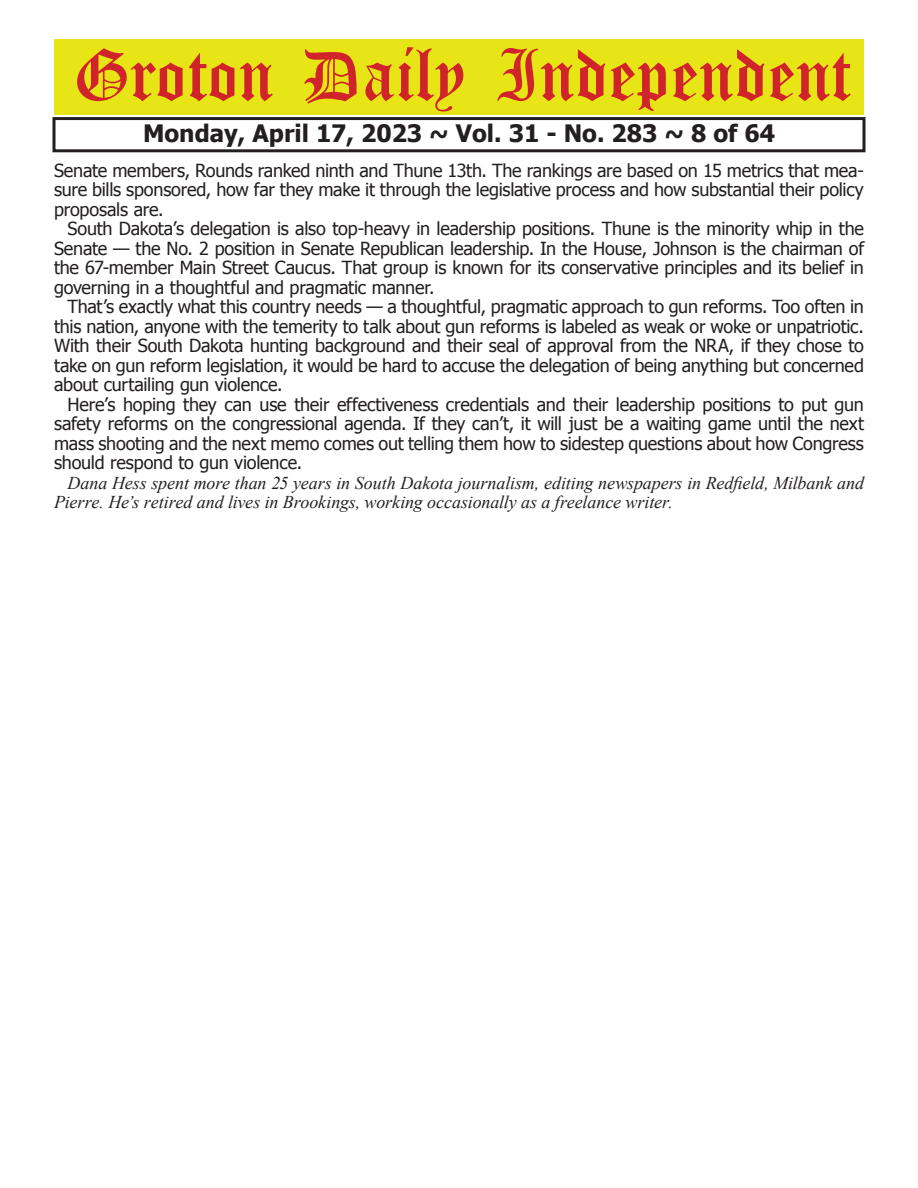
<style>
.page{position:relative;width:918px;height:1188px;background:#fff}
.page>*{position:absolute;margin:0;border:0;box-sizing:border-box;transform-origin:0 0}
.t1{font:54px "Old English Five";color:#d1232a}
.t2{font:700 24px "Tahoma";color:#231f20}
.t3{font:18px/19.5px "Tahoma";letter-spacing:-.01em;color:#231f20;text-align:justify}
.t4{font:italic 18px/19.5px "Times New Roman";letter-spacing:-.005em;color:#231f20}
</style>
<div class="page">
<div style="left:52px;top:117px;width:814px;height:35px;border:3px solid #231f20"></div>
<div style="left:54px;top:40px;width:810px;height:75px;background:#e7e515"></div>
<h1 class="t1" style="left:73px;top:50px;width:779px">Groton Daily Independent</h1>
<h2 class="t2" style="left:143px;top:116px;width:633px">Monday, April 17, 2023 ~ Vol. 31 - No. 283 ~ 8 of 64</h2>
<p class="t3" style="left:54px;top:160px;width:812px">Senate members, Rounds ranked ninth and Thune 13th. The rankings are based on 15 metrics that mea&shy;sure bills sponsored, how far they make it through the legislative process and how substantial their policy proposals are.</p>
<p class="t3" style="left:54px;top:218px;width:812px;text-indent:14px">South Dakota’s delegation is also top-heavy in leadership positions. Thune is the minority whip in the Senate — the No. 2 position in Senate Republican leadership. In the House, Johnson is the chairman of the 67-member Main Street Caucus. That group is known for its conservative principles and its belief in governing in a thoughtful and pragmatic manner.</p>
<p class="t3" style="left:54px;top:296px;width:812px;text-indent:14px">That’s exactly what this country needs — a thoughtful, pragmatic approach to gun reforms. Too often in this nation, anyone with the temerity to talk about gun reforms is labeled as weak or woke or unpatriotic.<br>With their South Dakota hunting background and their seal of approval from the NRA, if they chose to take on gun reform legislation, it would be hard to accuse the delegation of being anything but concerned about curtailing gun violence.</p>
<p class="t3" style="left:54px;top:394px;width:812px;text-indent:14px">Here’s hoping they can use their effectiveness credentials and their leadership positions to put gun safety reforms on the congressional agenda. If they can’t, it will just be a waiting game until the next mass shooting and the next memo comes out telling them how to sidestep questions about how Congress should respond to gun violence.</p>
<p class="t4" style="left:54px;top:473px;width:812px;text-indent:14px">Dana Hess spent more than 25 years in South Dakota journalism, editing newspapers in Redfield, Milbank and<br>Pierre. He’s retired and lives in Brookings, working occasionally as a freelance writer.</p>
</div>
